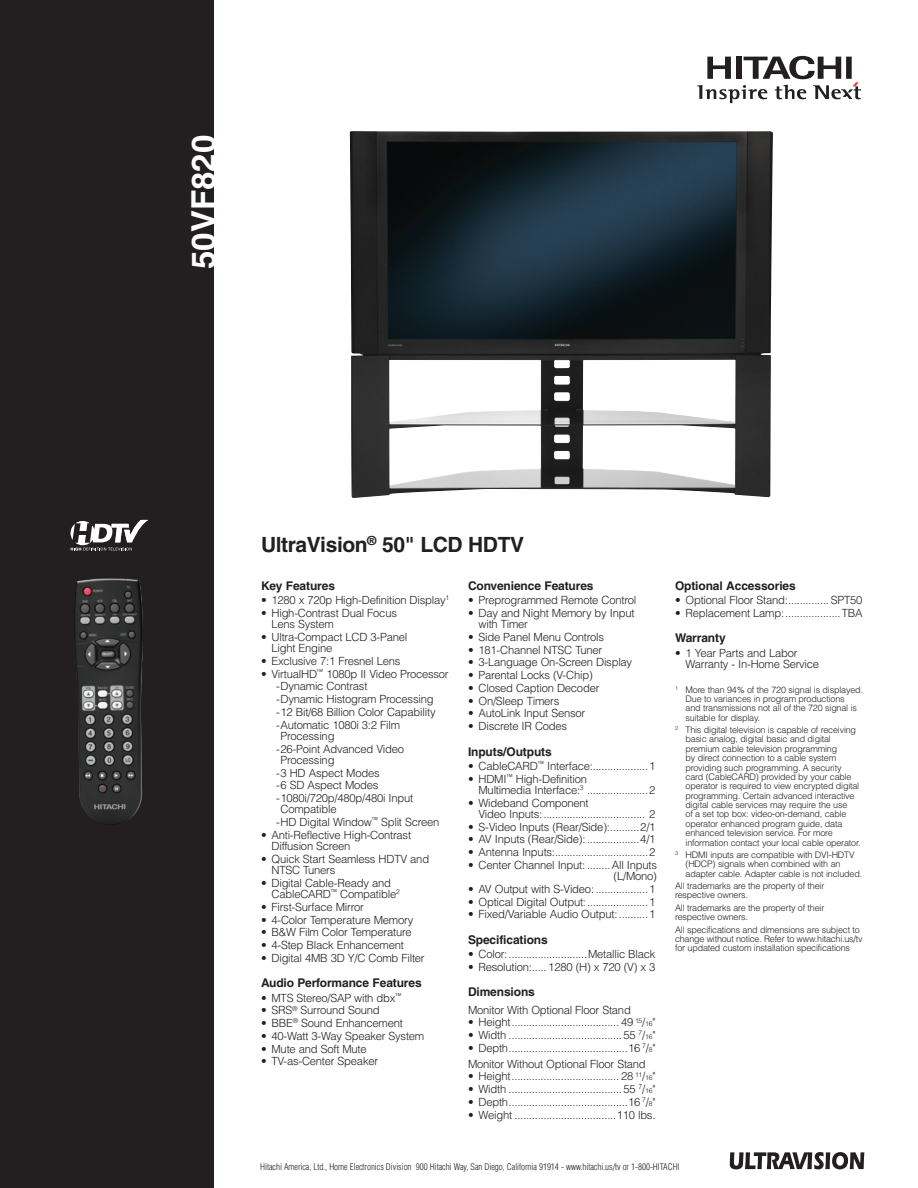
<style>
.page{position:relative;width:918px;height:1188px;background:#fff}
.page>*{position:absolute;margin:0;border:0;box-sizing:border-box;transform-origin:0 0}
.Product_Number{font:700 33px "Helvetica";color:#fff}
.HEADING{font:700 21px "Helvetica";letter-spacing:-.02em;color:#231f20}
.category{font:700 12px "Helvetica";letter-spacing:-.01em;color:#231f20}
.bullets1_tab{font:300 11.25px/11.2px "Helvetica";letter-spacing:-.02em;color:#231f20}
.bullets1{font:300 11.25px/11.2px "Helvetica";letter-spacing:-.02em;color:#231f20}
.Sub_Bullets{font:300 11.25px/11.2px "Helvetica";letter-spacing:-.02em;color:#231f20}
.subcategory{font:300 11.25px "Helvetica";letter-spacing:-.02em;color:#231f20}
.disclaimer{font:300 9px/9.3px "Helvetica";letter-spacing:-.02em;color:#231f20}
.Disclaimer__no_sup{font:300 9px/9.3px "Helvetica";letter-spacing:-.02em;color:#231f20}
.Hitachi_address_info{font:300 condensed 9px "Helvetica";letter-spacing:-.005em;color:#231f20}
.s1{font-size:6.75px}
</style>
<div class="page">
<div style="left:0;top:0;width:214px;height:1188px;background:#231f20"></div>
<img style="left:349px;top:131px;width:424px;height:367px">
<img style="left:74px;top:578px;width:69px;height:247px">
<svg style="left:697px;top:56px;width:164px;height:47px"></svg>
<svg style="left:730px;top:1152px;width:134px;height:17px"></svg>
<svg style="left:71px;top:520px;width:77px;height:30px"></svg>
<p class="Product_Number" style="left:183px;top:269px;width:135px;rotate:-90deg">50VF820</p>
<p class="HEADING" style="left:261px;top:532px;width:265px">UltraVision<sup>®</sup> 50" LCD HDTV</p>
<p class="category" style="left:261px;top:578px;width:76px">Key Features</p>
<p class="bullets1" style="left:261px;top:594px;width:190px">• 1280 x 720p High-Definition Display<sup>1</sup></p>
<p class="bullets1" style="left:272px;top:607px;width:127px;text-indent:-10px">• High-Contrast Dual Focus<br>Lens System</p>
<p class="bullets1" style="left:272px;top:631px;width:137px;text-indent:-10px">• Ultra-Compact LCD 3-Panel<br>Light Engine</p>
<p class="bullets1" style="left:261px;top:655px;width:141px">• Exclusive 7:1 Fresnel Lens</p>
<p class="bullets1" style="left:261px;top:668px;width:189px">• VirtualHD<sup>™</sup> 1080p II Video Processor</p>
<p class="Sub_Bullets" style="left:276px;top:680px;width:93px">- Dynamic Contrast</p>
<p class="Sub_Bullets" style="left:276px;top:693px;width:159px">- Dynamic Histogram Processing</p>
<p class="Sub_Bullets" style="left:276px;top:706px;width:161px">- 12 Bit/68 Billion Color Capability</p>
<p class="Sub_Bullets" style="left:281px;top:719px;width:121px;text-indent:-5px">- Automatic 1080i 3:2 Film<br>Processing</p>
<p class="Sub_Bullets" style="left:281px;top:743px;width:125px;text-indent:-5px">- 26-Point Advanced Video<br>Processing</p>
<p class="Sub_Bullets" style="left:276px;top:767px;width:105px">- 3 HD Aspect Modes</p>
<p class="Sub_Bullets" style="left:276px;top:779px;width:104px">- 6 SD Aspect Modes</p>
<p class="Sub_Bullets" style="left:281px;top:792px;width:134px;text-indent:-5px">- 1080i/720p/480p/480i Input<br>Compatible</p>
<p class="Sub_Bullets" style="left:276px;top:816px;width:165px">- HD Digital Window<sup>™</sup> Split Screen</p>
<p class="bullets1" style="left:272px;top:829px;width:141px;text-indent:-10px">• Anti-Reflective High-Contrast<br>Diffusion Screen</p>
<p class="bullets1" style="left:272px;top:853px;width:159px;text-indent:-10px">• Quick Start Seamless HDTV and<br>NTSC Tuners</p>
<p class="bullets1" style="left:272px;top:877px;width:130px;text-indent:-10px">• Digital Cable-Ready and<br>CableCARD<sup>™</sup> Compatible<sup>2</sup></p>
<p class="bullets1" style="left:261px;top:901px;width:104px">• First-Surface Mirror</p>
<p class="bullets1" style="left:261px;top:914px;width:154px">• 4-Color Temperature Memory</p>
<p class="bullets1" style="left:261px;top:926px;width:152px">• B&amp;W Film Color Temperature</p>
<p class="bullets1" style="left:261px;top:939px;width:144px">• 4-Step Black Enhancement</p>
<p class="bullets1" style="left:261px;top:952px;width:165px">• Digital 4MB 3D Y/C Comb Filter</p>
<p class="category" style="left:261px;top:976px;width:162px">Audio Performance Features</p>
<p class="bullets1" style="left:261px;top:992px;width:142px">• MTS Stereo/SAP with dbx<sup>™</sup></p>
<p class="bullets1" style="left:261px;top:1004px;width:120px">• SRS<sup>®</sup> Surround Sound</p>
<p class="bullets1" style="left:261px;top:1017px;width:143px">• BBE<sup>®</sup> Sound Enhancement</p>
<p class="bullets1" style="left:261px;top:1030px;width:165px">• 40-Watt 3-Way Speaker System</p>
<p class="bullets1" style="left:261px;top:1043px;width:107px">• Mute and Soft Mute</p>
<p class="bullets1" style="left:261px;top:1055px;width:119px">• TV-as-Center Speaker</p>
<p class="category" style="left:468px;top:578px;width:127px">Convenience Features</p>
<p class="bullets1" style="left:468px;top:594px;width:170px">• Preprogrammed Remote Control</p>
<p class="bullets1" style="left:479px;top:607px;width:158px;text-indent:-10px">• Day and Night Memory by Input with Timer</p>
<p class="bullets1" style="left:468px;top:631px;width:138px">• Side Panel Menu Controls</p>
<p class="bullets1" style="left:468px;top:644px;width:136px">• 181-Channel NTSC Tuner</p>
<p class="bullets1" style="left:468px;top:656px;width:166px">• 3-Language On-Screen Display</p>
<p class="bullets1" style="left:468px;top:669px;width:126px">• Parental Locks (V-Chip)</p>
<p class="bullets1_tab" style="left:468px;top:682px;width:133px">• Closed Caption Decoder</p>
<p class="bullets1" style="left:468px;top:695px;width:93px">• On/Sleep Timers</p>
<p class="bullets1" style="left:468px;top:707px;width:119px">• AutoLink Input Sensor</p>
<p class="bullets1" style="left:468px;top:720px;width:101px">• Discrete IR Codes</p>
<p class="category" style="left:468px;top:744px;width:85px">Inputs/Outputs</p>
<p class="bullets1_tab" style="left:468px;top:760px;width:189px">• CableCARD<sup>™</sup> Interface:...................1</p>
<p class="bullets1_tab" style="left:479px;top:773px;width:179px;text-indent:-10px">• HDMI<sup>™</sup> High-Definition<br>Multimedia Interface:<sup>3</sup> .....................2</p>
<p class="bullets1_tab" style="left:479px;top:797px;width:179px;text-indent:-10px">• Wideband Component<br>Video Inputs:................................... 2</p>
<p class="bullets1_tab" style="left:468px;top:821px;width:189px">• S-Video Inputs (Rear/Side):..........2/1</p>
<p class="bullets1_tab" style="left:468px;top:833px;width:189px">• AV Inputs (Rear/Side): ..................4/1</p>
<p class="bullets1_tab" style="left:468px;top:846px;width:189px">• Antenna Inputs:................................2</p>
<p class="bullets1_tab" style="left:468px;top:859px;width:190px;text-align:right">• Center Channel Input: ........All Inputs (L/Mono)</p>
<p class="bullets1_tab" style="left:468px;top:883px;width:189px">• AV Output with S-Video: ..................1</p>
<p class="bullets1_tab" style="left:468px;top:896px;width:189px">• Optical Digital Output:.....................1</p>
<p class="bullets1_tab" style="left:468px;top:908px;width:189px">• Fixed/Variable Audio Output:..........1</p>
<p class="category" style="left:468px;top:932px;width:81px">Specifications</p>
<p class="bullets1_tab" style="left:468px;top:948px;width:189px">• Color:...........................Metallic Black</p>
<p class="bullets1_tab" style="left:468px;top:961px;width:189px">• Resolution:..... 1280 (H) x 720 (V) x 3</p>
<p class="category" style="left:468px;top:985px;width:68px">Dimensions</p>
<p class="subcategory" style="left:468px;top:1003px;width:164px">Monitor With Optional Floor Stand</p>
<p class="bullets1_tab" style="left:468px;top:1016px;width:189px">• Height..................................... 49 <sup>15</sup>/<span class="s1">16</span>"</p>
<p class="bullets1_tab" style="left:468px;top:1029px;width:189px">• Width .......................................55 <sup>7</sup>/<span class="s1">16</span>"</p>
<p class="bullets1_tab" style="left:468px;top:1042px;width:189px">• Depth.........................................16 <sup>7</sup>/<span class="s1">8</span>"</p>
<p class="subcategory" style="left:468px;top:1057px;width:179px">Monitor Without Optional Floor Stand</p>
<p class="bullets1_tab" style="left:468px;top:1070px;width:189px">• Height..................................... 28 <sup>11</sup>/<span class="s1">16</span>"</p>
<p class="bullets1_tab" style="left:468px;top:1083px;width:189px">• Width .......................................55 <sup>7</sup>/<span class="s1">16</span>"</p>
<p class="bullets1_tab" style="left:468px;top:1096px;width:189px">• Depth.........................................16 <sup>7</sup>/<span class="s1">8</span>"</p>
<p class="bullets1_tab" style="left:468px;top:1109px;width:189px">• Weight ...................................110 lbs.</p>
<p class="category" style="left:675px;top:578px;width:122px">Optional Accessories</p>
<p class="bullets1_tab" style="left:675px;top:594px;width:189px">• Optional Floor Stand:.............. SPT50</p>
<p class="bullets1_tab" style="left:675px;top:607px;width:189px">• Replacement Lamp:...................TBA</p>
<p class="category" style="left:675px;top:631px;width:52px">Warranty</p>
<p class="bullets1" style="left:686px;top:647px;width:135px;text-indent:-10px">• 1 Year Parts and Labor<br>Warranty - In-Home Service</p>
<p class="disclaimer" style="left:686px;top:684px;width:179px;text-indent:-10px"><sup>1</sup> More than 94% of the 720 signal is displayed.<br>Due to variances in program productions<br>and transmissions not all of the 720 signal is suitable for display.</p>
<p class="disclaimer" style="left:686px;top:725px;width:177px;text-indent:-10px"><sup>2</sup> This digital television is capable of receiving basic analog, digital basic and digital premium cable television programming<br>by direct connection to a cable system providing such programming. A security card (CableCARD) provided by your cable operator is required to view encrypted digital programming. Certain advanced interactive digital cable services may require the use<br>of a set top box: video-on-demand, cable operator enhanced program guide, data enhanced television service. For more information contact your local cable operator.</p>
<p class="disclaimer" style="left:686px;top:850px;width:178px;text-indent:-10px"><sup>3</sup> HDMI inputs are compatible with DVI-HDTV (HDCP) signals when combined with an adapter cable. Adapter cable is not included.</p>
<p class="Disclaimer__no_sup" style="left:675px;top:881px;width:151px">All trademarks are the property of their respective owners.</p>
<p class="Disclaimer__no_sup" style="left:675px;top:903px;width:151px">All trademarks are the property of their respective owners.</p>
<p class="Disclaimer__no_sup" style="left:675px;top:924px;width:189px">All specifications and dimensions are subject to change without notice. Refer to www.hitachi.us/tv for updated custom installation specifications</p>
<p class="Hitachi_address_info" style="left:260px;top:1161px;width:421px">Hitachi America, Ltd., Home Electronics Division 900 Hitachi Way, San Diego, California 91914 - www.hitachi.us/tv or 1-800-HITACHI</p>
</div>
